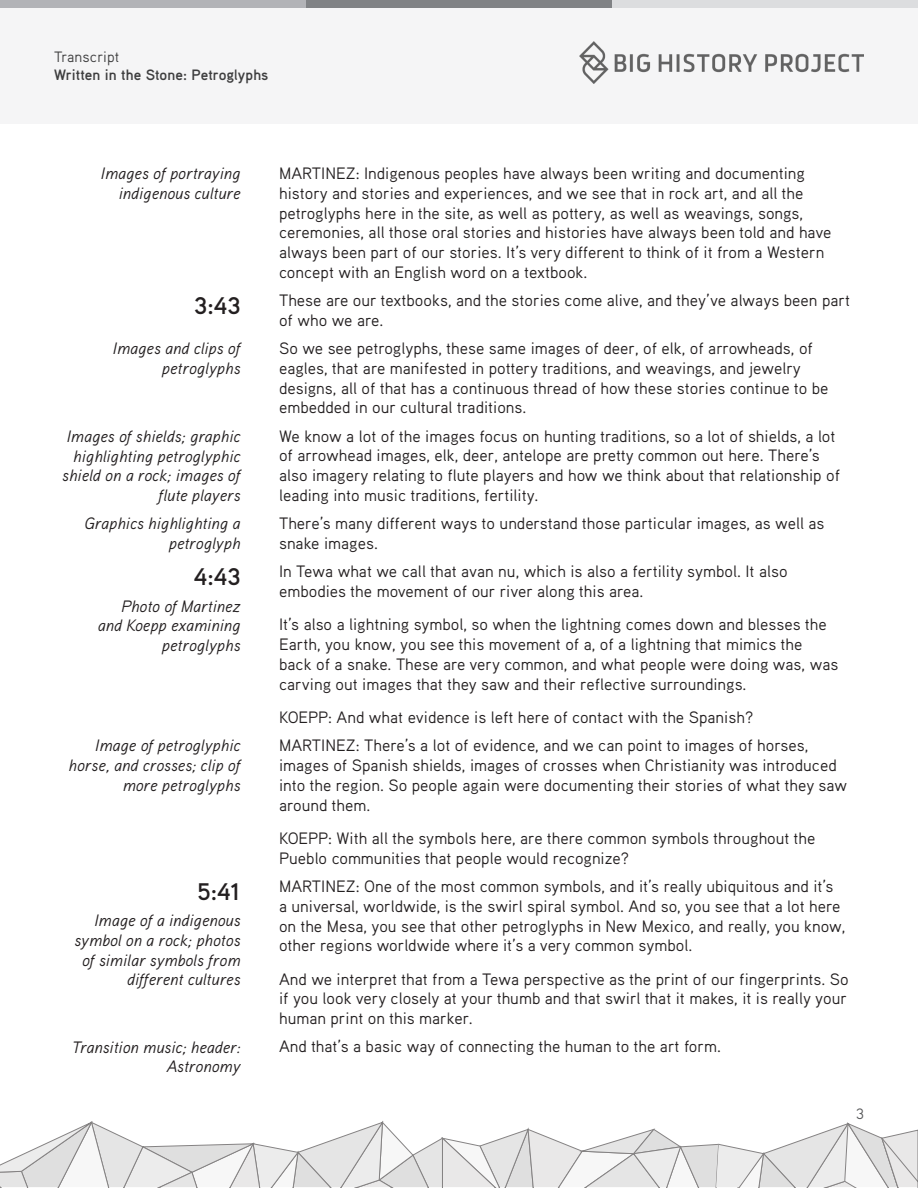
<style>
.page{position:relative;width:918px;height:1188px;background:#fff}
.page>*{position:absolute;margin:0;border:0;box-sizing:border-box;transform-origin:0 0}
.Timing_Header{font:700 24px "Aaux Pro";color:#231f20}
.Body{font:16.5px/19.8px "Aaux Pro";color:#231f20}
.Timing_Text_Descipti{font:italic 16.5px/19.8px "Aaux Pro";color:#231f20;text-align:right}
.t1{font:700 15px "Aaux Pro";letter-spacing:.005em;color:#3e3e3f}
.t2{font:15px "Aaux Pro";color:#3e3e3f}
.t3{font:15px "Aaux Pro";color:#57585a}
</style>
<div class="page">
<div style="left:0;top:0;width:918px;height:123px;background:#f5f5f6"></div>
<div style="left:0;top:0;width:306px;height:8px;background:#b2b3b7"></div>
<div style="left:306px;top:0;width:306px;height:8px;background:#808285"></div>
<div style="left:612px;top:0;width:306px;height:8px;background:#dcdddf"></div>
<svg style="left:0;top:1121px;width:918px;height:67px"></svg>
<img style="left:579px;top:41px;width:284px;height:42px">
<p class="t2" style="left:54px;top:47px;width:67px">Transcript</p>
<p class="t1" style="left:54px;top:65px;width:216px">Written in the Stone: Petroglyphs</p>
<h3 class="Timing_Text_Descipti" style="left:101px;top:163px;width:141px">Images of portraying indigenous culture</h3>
<p class="Body" style="left:279px;top:163px;width:554px">MARTINEZ: Indigenous peoples have always been writing and documenting history and stories and experiences, and we see that in rock art, and all the petroglyphs here in the site, as well as pottery, as well as weavings, songs, ceremonies, all those oral stories and histories have always been told and have always been part of our stories. It’s very different to think of it from a Western concept with an English word on a textbook.</p>
<h2 class="Timing_Header" style="left:194px;top:290px;width:48px">3:43</h2>
<p class="Body" style="left:279px;top:290px;width:573px">These are our textbooks, and the stories come alive, and they’ve always been part of who we are.</p>
<h3 class="Timing_Text_Descipti" style="left:113px;top:338px;width:129px">Images and clips of petroglyphs</h3>
<p class="Body" style="left:279px;top:338px;width:551px">So we see petroglyphs, these same images of deer, of elk, of arrowheads, of eagles, that are manifested in pottery traditions, and weavings, and jewelry designs, all of that has a continuous thread of how these stories continue to be embedded in our cultural traditions.</p>
<h3 class="Timing_Text_Descipti" style="left:62px;top:426px;width:180px">Images of shields; graphic highlighting petroglyphic shield on a rock; images of flute players</h3>
<p class="Body" style="left:279px;top:425px;width:563px">We know a lot of the images focus on hunting traditions, so a lot of shields, a lot of arrowhead images, elk, deer, antelope are pretty common out here. There’s also imagery relating to flute players and how we think about that relationship of leading into music traditions, fertility.</p>
<h3 class="Timing_Text_Descipti" style="left:84px;top:513px;width:158px">Graphics highlighting a petroglyph</h3>
<p class="Body" style="left:279px;top:513px;width:547px">There’s many different ways to understand those particular images, as well as snake images.</p>
<h2 class="Timing_Header" style="left:194px;top:561px;width:48px">4:43</h2>
<h3 class="Timing_Text_Descipti" style="left:98px;top:595px;width:144px">Photo of Martinez and Koepp examining petroglyphs</h3>
<p class="Body" style="left:279px;top:561px;width:510px">In Tewa what we call that avan nu, which is also a fertility symbol. It also embodies the movement of our river along this area.</p>
<p class="Body" style="left:279px;top:614px;width:561px">It’s also a lightning symbol, so when the lightning comes down and blesses the Earth, you know, you see this movement of a, of a lightning that mimics the back of a snake. These are very common, and what people were doing was, was carving out images that they saw and their reflective surroundings.</p>
<p class="Body" style="left:279px;top:707px;width:476px">KOEPP: And what evidence is left here of contact with the Spanish?</p>
<h3 class="Timing_Text_Descipti" style="left:69px;top:735px;width:173px">Image of petroglyphic horse, and crosses; clip of more petroglyphs</h3>
<p class="Body" style="left:279px;top:735px;width:570px">MARTINEZ: There’s a lot of evidence, and we can point to images of horses, images of Spanish shields, images of crosses when Christianity was introduced into the region. So people again were documenting their stories of what they saw around them.</p>
<p class="Body" style="left:279px;top:828px;width:538px">KOEPP: With all the symbols here, are there common symbols throughout the<br>Pueblo communities that people would recognize?</p>
<h2 class="Timing_Header" style="left:198px;top:876px;width:44px">5:41</h2>
<h3 class="Timing_Text_Descipti" style="left:74px;top:910px;width:168px">Image of a indigenous symbol on a rock; photos of similar symbols from different cultures</h3>
<p class="Body" style="left:279px;top:876px;width:568px">MARTINEZ: One of the most common symbols, and it’s really ubiquitous and it’s a universal, worldwide, is the swirl spiral symbol. And so, you see that a lot here on the Mesa, you see that other petroglyphs in New Mexico, and really, you know, other regions worldwide where it’s a very common symbol.</p>
<p class="Body" style="left:279px;top:969px;width:571px;text-align:justify">And we interpret that from a Tewa perspective as the print of our fingerprints. So if you look very closely at your thumb and that swirl that it makes, it is really your human print on this marker.</p>
<h3 class="Timing_Text_Descipti" style="left:72px;top:1036px;width:170px">Transition music; header:<br>Astronomy</h3>
<p class="Body" style="left:279px;top:1036px;width:443px">And that’s a basic way of connecting the human to the art form.</p>
<p class="t3" style="left:856px;top:1104px;width:9px">3</p>
</div>
